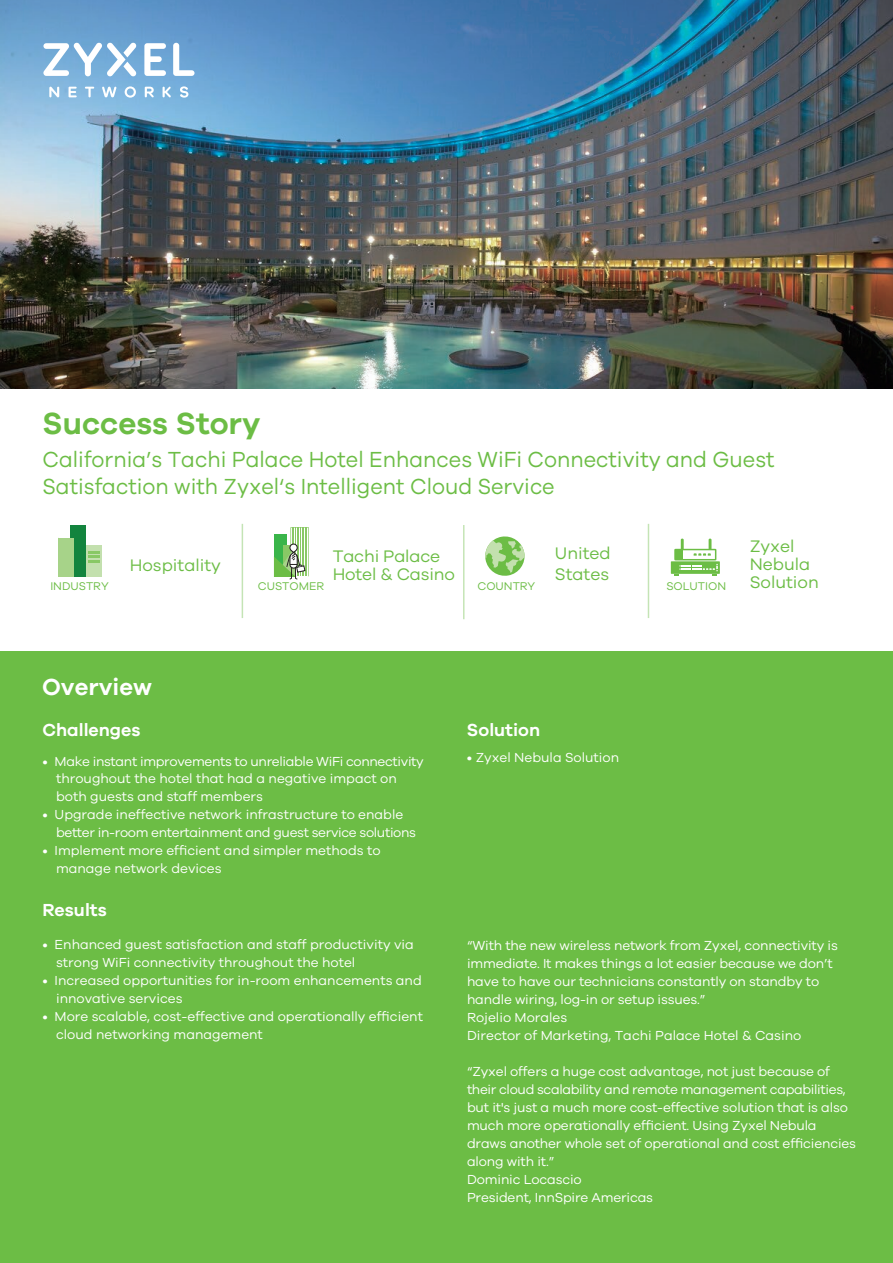
<style>
.page{position:relative;width:893px;height:1263px;background:#fff}
.page>*{position:absolute;margin:0;border:0;box-sizing:border-box;transform-origin:0 0}
.t1{font:600 31.5px "Galano Grotesque";color:#6cbd45}
.t2{font:600 24px "Galano Grotesque";color:#fff}
.t3{font:22.5px/27px "Galano Grotesque";color:#6cbd45;scale:.95 1}
.t4{font:600 18px "Galano Grotesque";color:#fff}
.t5{font:17.25px/18px "Galano Grotesque";color:#6cbd45}
.t6{font:13.5px/18px "Galano Grotesque";letter-spacing:-.01em;color:#fff}
.t7{font:11.55px "Galano Grotesque";color:#6cbd45}
</style>
<div class="page">
<div style="left:0;top:651px;width:893px;height:612px;background:#6cbd45"></div>
<img style="left:0;top:0;width:893px;height:388px">
<hr style="left:242px;top:524px;width:1px;height:94px;background:#6cbd45">
<hr style="left:463px;top:525px;width:2px;height:94px;background:#6cbd45">
<hr style="left:648px;top:524px;width:1px;height:94px;background:#6cbd45">
<div style="left:70px;top:525px;width:16px;height:52px;background:#13843e"></div>
<div style="left:58px;top:538px;width:16px;height:39px;background:#a7d389"></div>
<div style="left:86px;top:545px;width:16px;height:32px;background:#c3e0ae"></div>
<svg style="left:89px;top:551px;width:11px;height:11px"></svg>
<svg style="left:274px;top:527px;width:35px;height:53px"></svg>
<svg style="left:485px;top:536px;width:40px;height:40px"></svg>
<div style="left:671px;top:561px;width:49px;height:13px;background:#6cbd45"></div>
<svg style="left:674px;top:564px;width:44px;height:12px"></svg>
<div style="left:674px;top:549px;width:42px;height:11px;border:2px solid #6cbd45"></div>
<div style="left:675px;top:550px;width:8px;height:10px;background:#6cbd45"></div>
<svg style="left:694px;top:538px;width:17px;height:18px"></svg>
<svg style="left:681px;top:538px;width:3px;height:12px"></svg>
<svg style="left:49px;top:87px;width:10px;height:10px"></svg>
<svg style="left:69px;top:87px;width:8px;height:10px"></svg>
<svg style="left:85px;top:87px;width:9px;height:10px"></svg>
<svg style="left:102px;top:87px;width:15px;height:10px"></svg>
<svg style="left:125px;top:86px;width:11px;height:12px"></svg>
<svg style="left:163px;top:87px;width:8px;height:10px"></svg>
<svg style="left:180px;top:86px;width:8px;height:12px"></svg>
<svg style="left:145px;top:87px;width:9px;height:10px"></svg>
<svg style="left:173px;top:43px;width:22px;height:33px"></svg>
<svg style="left:144px;top:43px;width:22px;height:33px"></svg>
<svg style="left:43px;top:42px;width:94px;height:34px"></svg>
<h1 class="t1" style="left:43px;top:404px;width:219px">Success Story</h1>
<h3 class="t3" style="left:43px;top:445px;width:772px">California’s Tachi Palace Hotel Enhances WiFi Connectivity and Guest<br>Satisfaction with Zyxel‘s Intelligent Cloud Service</h3>
<p class="t5" style="left:750px;top:537px;width:62px">Zyxel<br>Nebula</p>
<p class="t5" style="left:555px;top:543px;width:57px;line-height:20.7px">United<br>States</p>
<p class="t5" style="left:333px;top:547px;width:124px">Tachi Palace<br>Hotel &amp; Casino</p>
<p class="t5" style="left:130px;top:555px;width:93px">Hospitality</p>
<p class="t7" style="left:50px;top:579px;width:60px">INDUSTRY</p>
<p class="t7" style="left:258px;top:579px;width:68px">CUSTOMER</p>
<p class="t7" style="left:477px;top:579px;width:59px">COUNTRY</p>
<p class="t7" style="left:666px;top:579px;width:61px">SOLUTION</p>
<p class="t5" style="left:750px;top:573px;width:71px">Solution</p>
<h2 class="t2" style="left:42px;top:673px;width:111px">Overview</h2>
<h3 class="t4" style="left:42px;top:719px;width:100px">Challenges</h3>
<p class="t6" style="left:56px;top:751px;width:369px;text-indent:-14px">• Make instant improvements to unreliable WiFi connectivity throughout the hotel that had a negative impact on both guests and staff members</p>
<p class="t6" style="left:56px;top:805px;width:362px;text-indent:-14px">• Upgrade ineffective network infrastructure to enable better in-room entertainment and guest service solutions</p>
<p class="t6" style="left:56px;top:841px;width:326px;text-indent:-14px">• Implement more efficient and simpler methods to manage network devices</p>
<h3 class="t4" style="left:42px;top:899px;width:66px">Results</h3>
<p class="t6" style="left:56px;top:935px;width:359px;text-indent:-14px">• Enhanced guest satisfaction and staff productivity via strong WiFi connectivity throughout the hotel</p>
<p class="t6" style="left:56px;top:971px;width:367px;text-indent:-14px">• Increased opportunities for in-room enhancements and innovative services</p>
<p class="t6" style="left:56px;top:1007px;width:368px;text-indent:-14px">• More scalable, cost-effective and operationally efficient cloud networking management</p>
<h3 class="t4" style="left:467px;top:719px;width:75px">Solution</h3>
<p class="t6" style="left:467px;top:748px;width:154px">• Zyxel Nebula Solution</p>
<p class="t6" style="left:467px;top:935px;width:372px">“With the new wireless network from Zyxel, connectivity is immediate. It makes things a lot easier because we don’t have to have our technicians constantly on standby to handle wiring, log-in or setup issues.”<br>Rojelio Morales<br>Director of Marketing, Tachi Palace Hotel &amp; Casino</p>
<p class="t6" style="left:467px;top:1061px;width:391px">“Zyxel offers a huge cost advantage, not just because of their cloud scalability and remote management capabilities, but it's just a much more cost-effective solution that is also much more operationally efficient. Using Zyxel Nebula draws another whole set of operational and cost efficiencies along with it.”<br>Dominic Locascio<br>President, InnSpire Americas</p>
</div>
